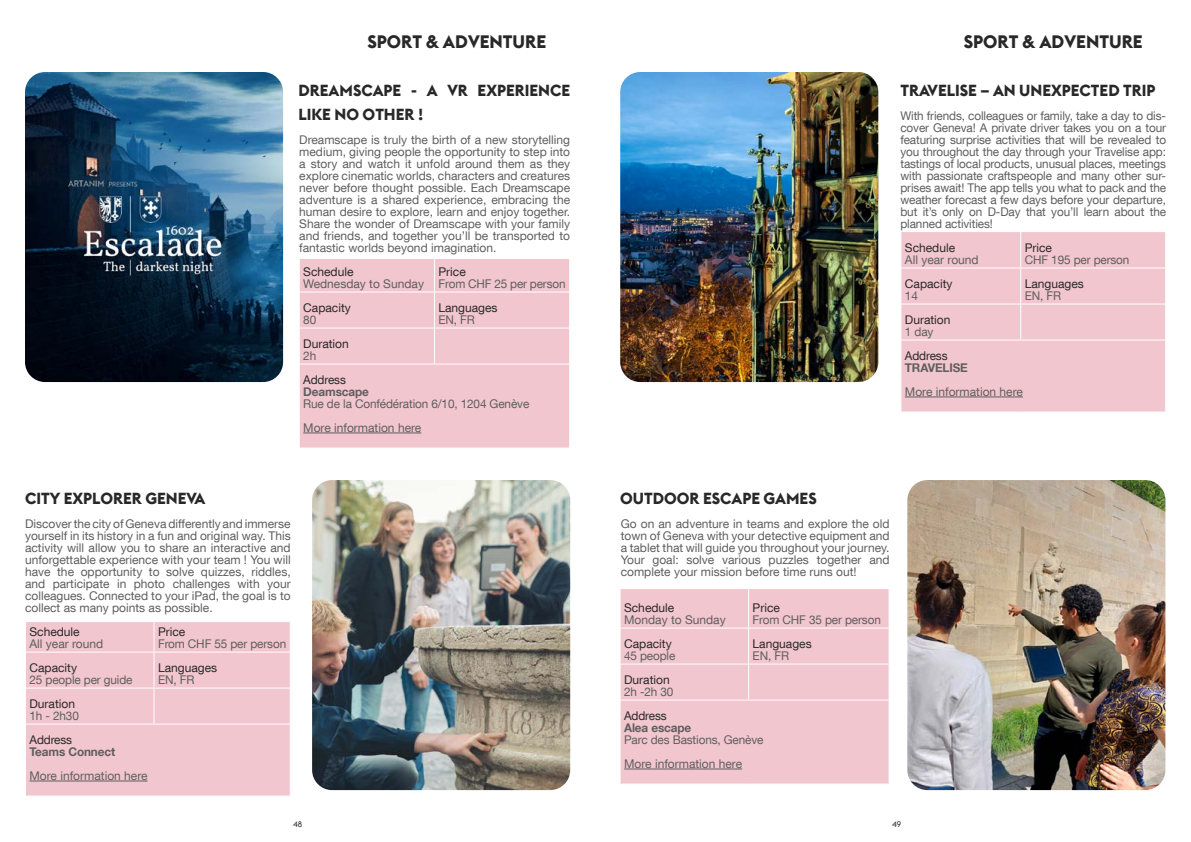
<style>
.page{position:relative;width:1191px;height:842px;background:#fff}
.page>*{position:absolute;margin:0;border:0;box-sizing:border-box;transform-origin:0 0}
.t1{font:700 18px "Euclid Flex Geneva";color:#282828}
.t2{font:700 16px/24px "Euclid Flex Geneva";color:#282828}
.t3{font:12px/12px "Helvetica Neue LT Com";color:#5e5e5e;text-align:justify}
.t4{font:12px "Helvetica Neue LT Com";color:#282828}
.t5{font:700 12px "Helvetica Neue LT Com";letter-spacing:-.01em;color:#5e5e5e}
.t6{font:8px "Euclid Flex Geneva";color:#282828}
</style>
<div class="page">
<img style="left:25px;top:72px;width:258px;height:310px">
<img style="left:312px;top:480px;width:258px;height:310px">
<div style="left:620px;top:589px;width:268px;height:195px;background:#f2c6cf"></div>
<hr style="left:748px;top:589px;width:1px;height:39px;background:#fff">
<hr style="left:619px;top:628px;width:129px;height:1px;background:#fff">
<hr style="left:748px;top:628px;width:141px;height:1px;background:#fff">
<hr style="left:748px;top:629px;width:1px;height:35px;background:#fff">
<hr style="left:619px;top:664px;width:129px;height:1px;background:#fff">
<hr style="left:748px;top:664px;width:141px;height:1px;background:#fff">
<hr style="left:748px;top:665px;width:1px;height:35px;background:#fff">
<hr style="left:619px;top:700px;width:129px;height:1px;background:#fff">
<hr style="left:748px;top:700px;width:141px;height:1px;background:#fff">
<hr style="left:624px;top:769px;width:118px;height:1px;background:#5e5e5e">
<div style="left:26px;top:622px;width:264px;height:174px;background:#f2c6cf"></div>
<hr style="left:153px;top:622px;width:1px;height:30px;background:#fff">
<hr style="left:25px;top:652px;width:129px;height:1px;background:#fff">
<hr style="left:154px;top:652px;width:137px;height:1px;background:#fff">
<hr style="left:153px;top:653px;width:1px;height:35px;background:#fff">
<hr style="left:25px;top:688px;width:129px;height:1px;background:#fff">
<hr style="left:154px;top:688px;width:137px;height:1px;background:#fff">
<hr style="left:153px;top:689px;width:1px;height:35px;background:#fff">
<hr style="left:25px;top:724px;width:129px;height:1px;background:#fff">
<hr style="left:154px;top:724px;width:137px;height:1px;background:#fff">
<hr style="left:30px;top:781px;width:118px;height:1px;background:#5e5e5e">
<img style="left:620px;top:72px;width:258px;height:310px">
<img style="left:907px;top:480px;width:258px;height:310px">
<div style="left:901px;top:232px;width:264px;height:180px;background:#f2c6cf"></div>
<hr style="left:1020px;top:232px;width:1px;height:36px;background:#fff">
<hr style="left:900px;top:268px;width:120px;height:1px;background:#fff">
<hr style="left:1020px;top:268px;width:146px;height:1px;background:#fff">
<hr style="left:1020px;top:269px;width:1px;height:35px;background:#fff">
<hr style="left:900px;top:304px;width:120px;height:1px;background:#fff">
<hr style="left:1020px;top:304px;width:146px;height:1px;background:#fff">
<hr style="left:1020px;top:305px;width:1px;height:35px;background:#fff">
<hr style="left:900px;top:340px;width:120px;height:1px;background:#fff">
<hr style="left:1020px;top:340px;width:146px;height:1px;background:#fff">
<hr style="left:905px;top:397px;width:118px;height:1px;background:#5e5e5e">
<div style="left:300px;top:259px;width:269px;height:189px;background:#f2c6cf"></div>
<hr style="left:434px;top:259px;width:1px;height:33px;background:#fff">
<hr style="left:299px;top:292px;width:135px;height:1px;background:#fff">
<hr style="left:434px;top:292px;width:136px;height:1px;background:#fff">
<hr style="left:434px;top:293px;width:1px;height:35px;background:#fff">
<hr style="left:299px;top:328px;width:135px;height:1px;background:#fff">
<hr style="left:434px;top:328px;width:136px;height:1px;background:#fff">
<hr style="left:434px;top:329px;width:1px;height:35px;background:#fff">
<hr style="left:299px;top:364px;width:135px;height:1px;background:#fff">
<hr style="left:434px;top:364px;width:136px;height:1px;background:#fff">
<hr style="left:303px;top:433px;width:118px;height:1px;background:#5e5e5e">
<h1 class="t1" style="left:367px;top:30px;width:180px">SPORT &amp; ADVENTURE</h1>
<h2 class="t2" style="left:298px;top:78px;width:273px">DREAMSCAPE - A VR EXPERIENCE<br>LIKE NO OTHER !</h2>
<p class="t3" style="left:299px;top:133px;width:272px">Dreamscape is truly the birth of a new storytelling medium, giving people the opportunity to step into a story and watch it unfold around them as they explore cinematic worlds, characters and creatures never before thought possible. Each Dreamscape adventure is a shared experience, embracing the human desire to explore, learn and enjoy together.<br>Share the wonder of Dreamscape with your family and friends, and together you’ll be transported to fantastic worlds beyond imagination.</p>
<p class="t4" style="left:303px;top:264px;width:52px">Schedule</p>
<p class="t3" style="left:303px;top:277px;width:122px">Wednesday to Sunday</p>
<p class="t4" style="left:303px;top:300px;width:49px">Capacity</p>
<p class="t3" style="left:303px;top:313px;width:14px">80</p>
<p class="t4" style="left:438px;top:264px;width:29px">Price</p>
<p class="t3" style="left:438px;top:277px;width:129px">From CHF 25 per person</p>
<p class="t4" style="left:438px;top:300px;width:61px">Languages</p>
<p class="t3" style="left:438px;top:313px;width:38px">EN, FR</p>
<p class="t4" style="left:303px;top:336px;width:47px">Duration</p>
<p class="t3" style="left:303px;top:349px;width:14px">2h</p>
<p class="t4" style="left:303px;top:372px;width:44px">Address</p>
<p class="t5" style="left:303px;top:384px;width:67px">Deamscape</p>
<p class="t3" style="left:303px;top:391px;width:227px;line-height:24px">Rue de la Confédération 6/10, 1204 Genève<br>More information here</p>
<h2 class="t2" style="left:25px;top:486px;width:182px">CITY EXPLORER GENEVA</h2>
<p class="t3" style="left:25px;top:517px;width:267px">Discover the city of Geneva differently and immerse yourself in its history in a fun and original way. This activity will allow you to share an interactive and unforgettable experience with your team ! You will have the opportunity to solve quizzes, riddles, and participate in photo challenges with your colleagues. Connected to your iPad, the goal is to collect as many points as possible.</p>
<p class="t4" style="left:30px;top:624px;width:52px">Schedule</p>
<p class="t3" style="left:30px;top:637px;width:75px">All year round</p>
<p class="t4" style="left:30px;top:660px;width:49px">Capacity</p>
<p class="t3" style="left:30px;top:673px;width:105px">25 people per guide</p>
<p class="t4" style="left:30px;top:696px;width:47px">Duration</p>
<p class="t3" style="left:30px;top:709px;width:51px">1h - 2h30</p>
<p class="t4" style="left:30px;top:732px;width:44px">Address</p>
<p class="t5" style="left:30px;top:744px;width:87px">Teams Connect</p>
<p class="t3" style="left:30px;top:769px;width:120px">More information here</p>
<p class="t4" style="left:158px;top:624px;width:29px">Price</p>
<p class="t3" style="left:158px;top:637px;width:130px">From CHF 55 per person</p>
<p class="t4" style="left:158px;top:660px;width:61px">Languages</p>
<p class="t3" style="left:158px;top:673px;width:38px">EN, FR</p>
<p class="t6" style="left:293px;top:819px;width:11px">48</p>
<h1 class="t1" style="left:963px;top:30px;width:180px">SPORT &amp; ADVENTURE</h1>
<h2 class="t2" style="left:900px;top:78px;width:256px">TRAVELISE – AN UNEXPECTED TRIP</h2>
<p class="t3" style="left:900px;top:109px;width:267px">With friends, colleagues or family, take a day to dis&shy;cover Geneva! A private driver takes you on a tour featuring surprise activities that will be revealed to you throughout the day through your Travelise app: tastings of local products, unusual places, meetings with passionate craftspeople and many other sur&shy;prises await! The app tells you what to pack and the weather forecast a few days before your departure, but it’s only on D-Day that you’ll learn about the planned activities!</p>
<p class="t4" style="left:905px;top:240px;width:52px">Schedule</p>
<p class="t3" style="left:905px;top:253px;width:75px">All year round</p>
<p class="t4" style="left:905px;top:276px;width:49px">Capacity</p>
<p class="t3" style="left:905px;top:289px;width:14px">14</p>
<p class="t4" style="left:1024px;top:240px;width:29px">Price</p>
<p class="t3" style="left:1024px;top:253px;width:106px">CHF 195 per person</p>
<p class="t4" style="left:1024px;top:276px;width:61px">Languages</p>
<p class="t3" style="left:1024px;top:289px;width:38px">EN, FR</p>
<p class="t4" style="left:905px;top:312px;width:47px">Duration</p>
<p class="t3" style="left:905px;top:325px;width:30px">1 day</p>
<p class="t4" style="left:905px;top:348px;width:44px">Address</p>
<p class="t5" style="left:905px;top:360px;width:64px">TRAVELISE</p>
<p class="t3" style="left:905px;top:385px;width:120px">More information here</p>
<h2 class="t2" style="left:620px;top:486px;width:198px">OUTDOOR ESCAPE GAMES</h2>
<p class="t3" style="left:620px;top:517px;width:270px">Go on an adventure in teams and explore the old town of Geneva with your detective equipment and a tablet that will guide you throughout your journey.<br>Your goal: solve various puzzles together and complete your mission before time runs out!</p>
<p class="t4" style="left:624px;top:600px;width:52px">Schedule</p>
<p class="t3" style="left:624px;top:613px;width:103px">Monday to Sunday</p>
<p class="t4" style="left:624px;top:636px;width:49px">Capacity</p>
<p class="t3" style="left:624px;top:649px;width:53px">45 people</p>
<p class="t4" style="left:752px;top:600px;width:29px">Price</p>
<p class="t3" style="left:752px;top:613px;width:130px">From CHF 35 per person</p>
<p class="t4" style="left:752px;top:636px;width:61px">Languages</p>
<p class="t3" style="left:752px;top:649px;width:38px">EN, FR</p>
<p class="t4" style="left:624px;top:672px;width:47px">Duration</p>
<p class="t3" style="left:624px;top:685px;width:51px">2h -2h 30</p>
<p class="t4" style="left:624px;top:708px;width:44px">Address</p>
<p class="t5" style="left:624px;top:720px;width:69px">Alea escape</p>
<p class="t3" style="left:624px;top:727px;width:141px;line-height:24px">Parc des Bastions, Genève<br>More information here</p>
<p class="t6" style="left:892px;top:819px;width:11px">49</p>
</div>
